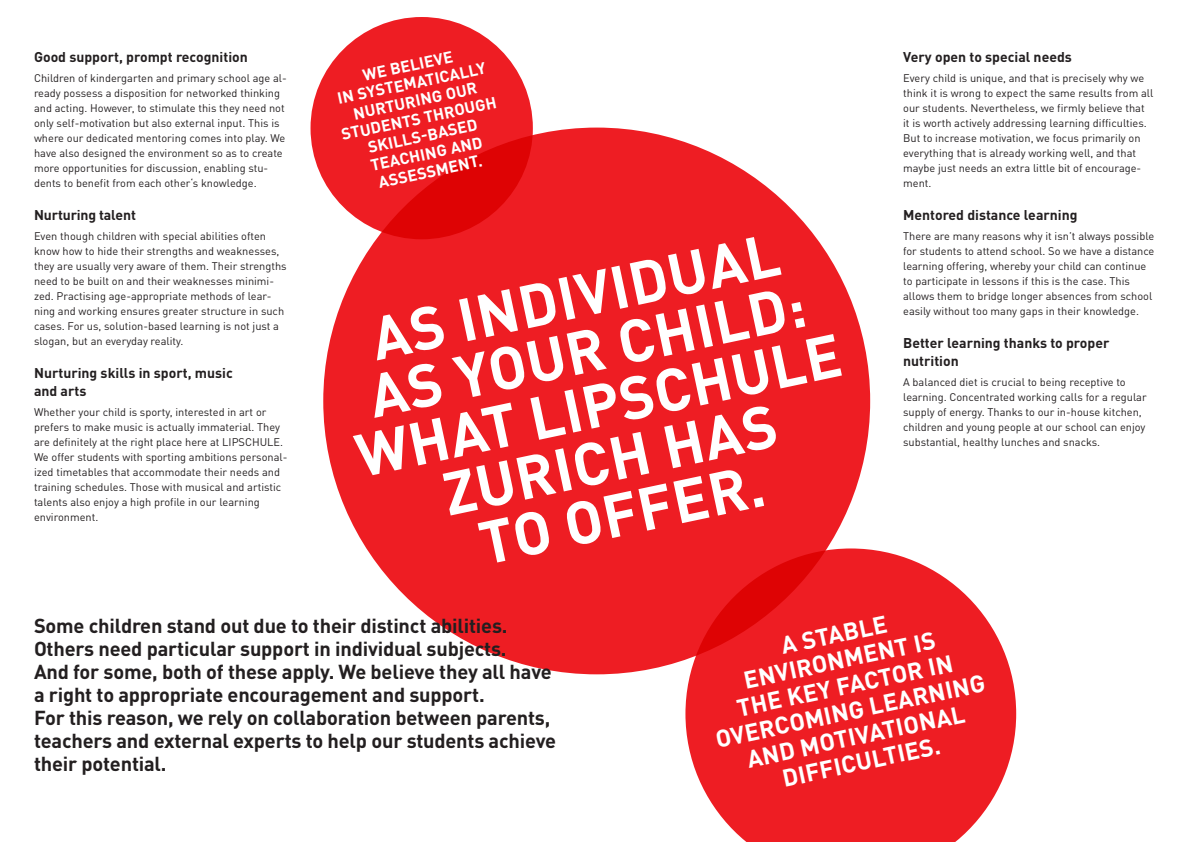
<style>
.page{position:relative;width:1191px;height:842px;background:#fff}
.page>*{position:absolute;margin:0;border:0;box-sizing:border-box;transform-origin:0 0}
.t1{font:700 59.5px/55.7px "DINOT";color:#fff;text-align:center}
.t2{font:700 24px/26px "DINOT";color:#fff;text-align:center}
.t3{font:700 20px/23px "DINOT";letter-spacing:-.01em;color:#231f20}
.t4{font:700 16px/18px "DINOT";color:#fff;text-align:center}
.t5{font:700 14px/18px "DINOT";color:#231f20}
.t6{font:11px/15px "DINOT";color:#231f20}
</style>
<div class="page">
<div style="left:323px;top:128px;width:547px;height:546px;background:#ee1d23;border-radius:50%"></div>
<svg style="left:310px;top:17px;width:223px;height:222px;fill:#ee1d23"></svg>
<svg style="left:685px;top:548px;width:331px;height:294px;fill:#ee1d23"></svg>
<p class="t5" style="left:34px;top:47px;width:215px">Good support, prompt recognition</p>
<p class="t6" style="left:34px;top:70px;width:254px">Children of kindergarten and primary school age al&shy;ready possess a disposition for networked thinking and acting. However, to stimulate this they need not only self-motivation but also external input. This is where our dedicated mentoring comes into play. We have also designed the environment so as to create more opportunities for discussion, enabling stu&shy;dents to benefit from each other‘s knowledge.</p>
<p class="t5" style="left:34px;top:205px;width:103px">Nurturing talent</p>
<p class="t6" style="left:34px;top:228px;width:254px">Even though children with special abilities often know how to hide their strengths and weaknesses, they are usually very aware of them. Their strengths need to be built on and their weaknesses minimi&shy;zed. Practising age-appropriate methods of lear&shy;ning and working ensures greater structure in such cases. For us, solution-based learning is not just a slogan, but an everyday reality.</p>
<p class="t5" style="left:34px;top:363px;width:200px">Nurturing skills in sport, music and arts</p>
<p class="t6" style="left:34px;top:404px;width:255px">Whether your child is sporty, interested in art or prefers to make music is actually immaterial. They are definitely at the right place here at LIPSCHULE.<br>We offer students with sporting ambitions personal&shy;ized timetables that accommodate their needs and training schedules. Those with musical and artistic talents also enjoy a high profile in our learning environment.</p>
<h3 class="t4" style="left:328px;top:72px;width:160px;rotate:-12deg">WE BELIEVE<br>IN SYSTEMATICALLY<br>NURTURING OUR<br>STUDENTS THROUGH<br>SKILLS-BASED<br>TEACHING AND<br>ASSESSMENT.</h3>
<h1 class="t1" style="left:327px;top:317px;width:496px;rotate:-12deg">AS INDIVIDUAL<br>AS YOUR CHILD:<br>WHAT LIPSCHULE<br>ZURICH HAS<br>TO OFFER.</h1>
<p class="t5" style="left:903px;top:47px;width:170px">Very open to special needs</p>
<p class="t6" style="left:903px;top:70px;width:252px">Every child is unique, and that is precisely why we think it is wrong to expect the same results from all our students. Nevertheless, we firmly believe that it is worth actively addressing learning difficulties.<br>But to increase motivation, we focus primarily on everything that is already working well, and that maybe just needs an extra little bit of encourage&shy;ment.</p>
<p class="t5" style="left:903px;top:205px;width:176px">Mentored distance learning</p>
<p class="t6" style="left:903px;top:228px;width:253px">There are many reasons why it isn’t always possible for students to attend school. So we have a distance learning offering, whereby your child can continue to participate in lessons if this is the case. This allows them to bridge longer absences from school easily without too many gaps in their knowledge.</p>
<p class="t5" style="left:903px;top:333px;width:208px">Better learning thanks to proper nutrition</p>
<p class="t6" style="left:903px;top:374px;width:245px">A balanced diet is crucial to being receptive to learning. Concentrated working calls for a regular supply of energy. Thanks to our in-house kitchen, children and young people at our school can enjoy substantial, healthy lunches and snacks.</p>
<p class="t3" style="left:34px;top:613px;width:523px">Some children stand out due to their distinct abilities.<br>Others need particular support in individual subjects.<br>And for some, both of these apply. We believe they all have a right to appropriate encouragement and support.<br>For this reason, we rely on collaboration between parents, teachers and external experts to help our students achieve their potential.</p>
<h2 class="t2" style="left:696px;top:649px;width:276px;rotate:-12deg">A STABLE<br>ENVIRONMENT IS<br>THE KEY FACTOR IN<br>OVERCOMING LEARNING<br>AND MOTIVATIONAL<br>DIFFICULTIES.</h2>
</div>
